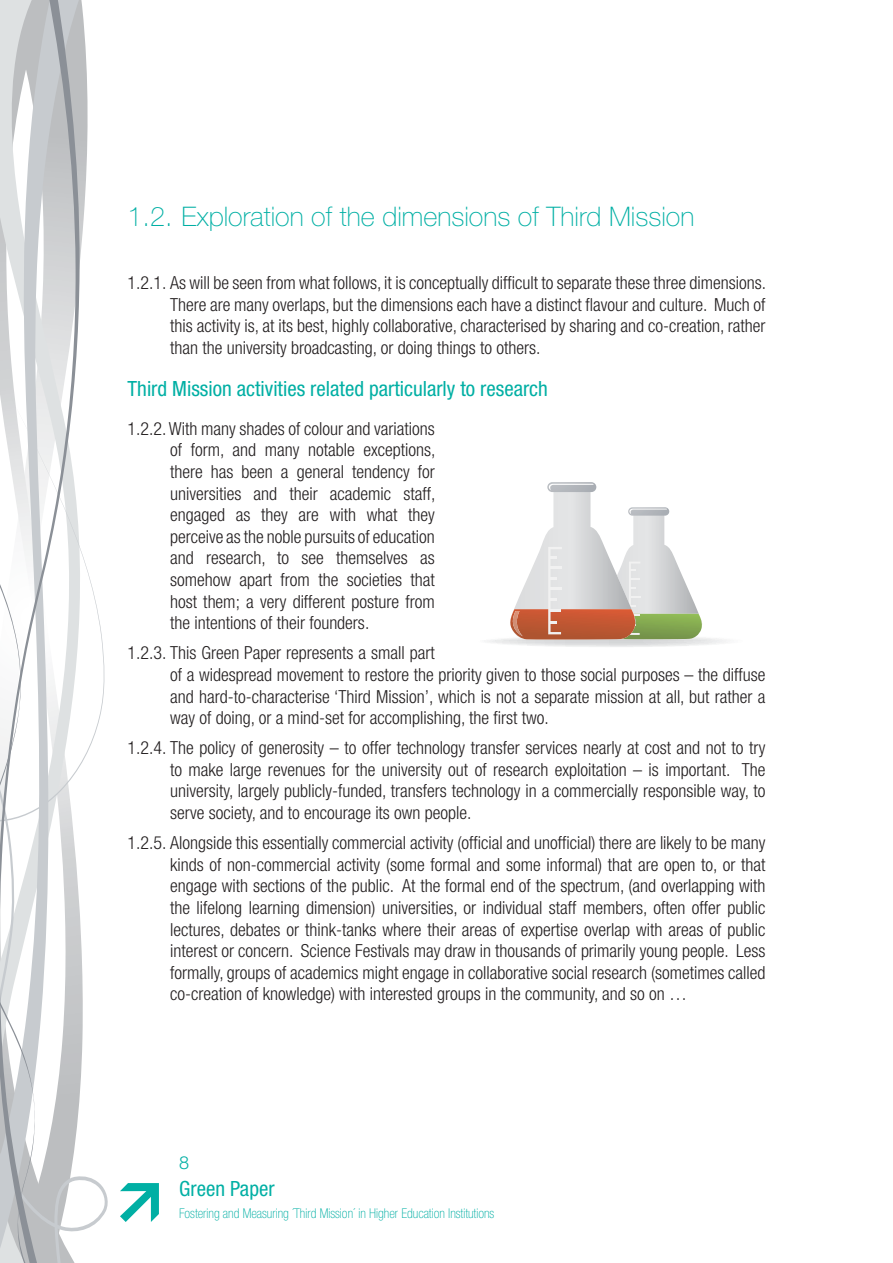
<style>
.page{position:relative;width:893px;height:1263px;background:#fff}
.page>*{position:absolute;margin:0;border:0;box-sizing:border-box;transform-origin:0 0}
.t1{font:100 27px "Helvetica Neue LT Std";color:#00afa4}
.t2{font:condensed 21px "Helvetica Neue LT Std";color:#00afa4}
.t3{font:300 condensed 18px/21.6px "Helvetica Neue LT Std";color:#231f20;text-align:justify}
.t4{font:300 18px "Helvetica Neue LT Std";color:#00afa4}
.t5{font:100 condensed 13.5px "Helvetica Neue LT Std";color:#00afa4}
</style>
<div class="page">
<svg style="left:120px;top:1183px;width:39px;height:39px"></svg>
<svg style="left:80px;top:0;width:8px;height:259px;fill:#c4c6c8"></svg>
<svg style="left:80px;top:548px;width:28px;height:683px"></svg>
<svg style="left:0;top:0;width:80px;height:1263px"></svg>
<svg style="left:0;top:370px;width:41px;height:893px"></svg>
<svg style="left:547px;top:482px;width:49px;height:10px"></svg>
<svg style="left:487px;top:484px;width:240px;height:163px"></svg>
<h1 class="t1" style="left:128px;top:207px;width:568px">1.2. Exploration of the dimensions of Third Mission</h1>
<p class="t3" style="left:170px;top:274px;width:597px;text-indent:-43px">1.2.1. As will be seen from what follows, it is conceptually difficult to separate these three dimensions.<br>There are many overlaps, but the dimensions each have a distinct flavour and culture. Much of this activity is, at its best, highly collaborative, characterised by sharing and co-creation, rather than the university broadcasting, or doing things to others.</p>
<p class="t2" style="left:128px;top:381px;width:422px">Third Mission activities related particularly to research</p>
<p class="t3" style="left:170px;top:419px;width:267px;text-indent:-43px">1.2.2. With many shades of colour and variations of form, and many notable exceptions, there has been a general tendency for universities and their academic staff, engaged as they are with what they perceive as the noble pursuits of education and research, to see themselves as somehow apart from the societies that host them; a very different posture from the intentions of their founders.</p>
<p class="t3" style="left:170px;top:644px;width:597px;text-align:left;text-indent:-43px">1.2.3. This Green Paper represents a small part<br>of a widespread movement to restore the priority given to those social purposes – the diffuse and hard-to-characterise ‘Third Mission’, which is not a separate mission at all, but rather a way of doing, or a mind-set for accomplishing, the first two.</p>
<p class="t3" style="left:170px;top:739px;width:597px;text-indent:-43px">1.2.4. The policy of generosity – to offer technology transfer services nearly at cost and not to try to make large revenues for the university out of research exploitation – is important. The university, largely publicly-funded, transfers technology in a commercially responsible way, to serve society, and to encourage its own people.</p>
<p class="t3" style="left:170px;top:834px;width:597px;text-indent:-43px">1.2.5. Alongside this essentially commercial activity (official and unofficial) there are likely to be many kinds of non-commercial activity (some formal and some informal) that are open to, or that engage with sections of the public. At the formal end of the spectrum, (and overlapping with the lifelong learning dimension) universities, or individual staff members, often offer public lectures, debates or think-tanks where their areas of expertise overlap with areas of public interest or concern. Science Festivals may draw in thousands of primarily young people. Less formally, groups of academics might engage in collaborative social research (sometimes called co-creation of knowledge) with interested groups in the community, and so on …</p>
<p class="t4" style="left:179px;top:1156px;width:12px">8</p>
<p class="t2" style="left:179px;top:1181px;width:97px">Green Paper</p>
<p class="t5" style="left:179px;top:1208px;width:317px">Fostering and Measuring ´Third Mission´ in Higher Education Institutions</p>
</div>
